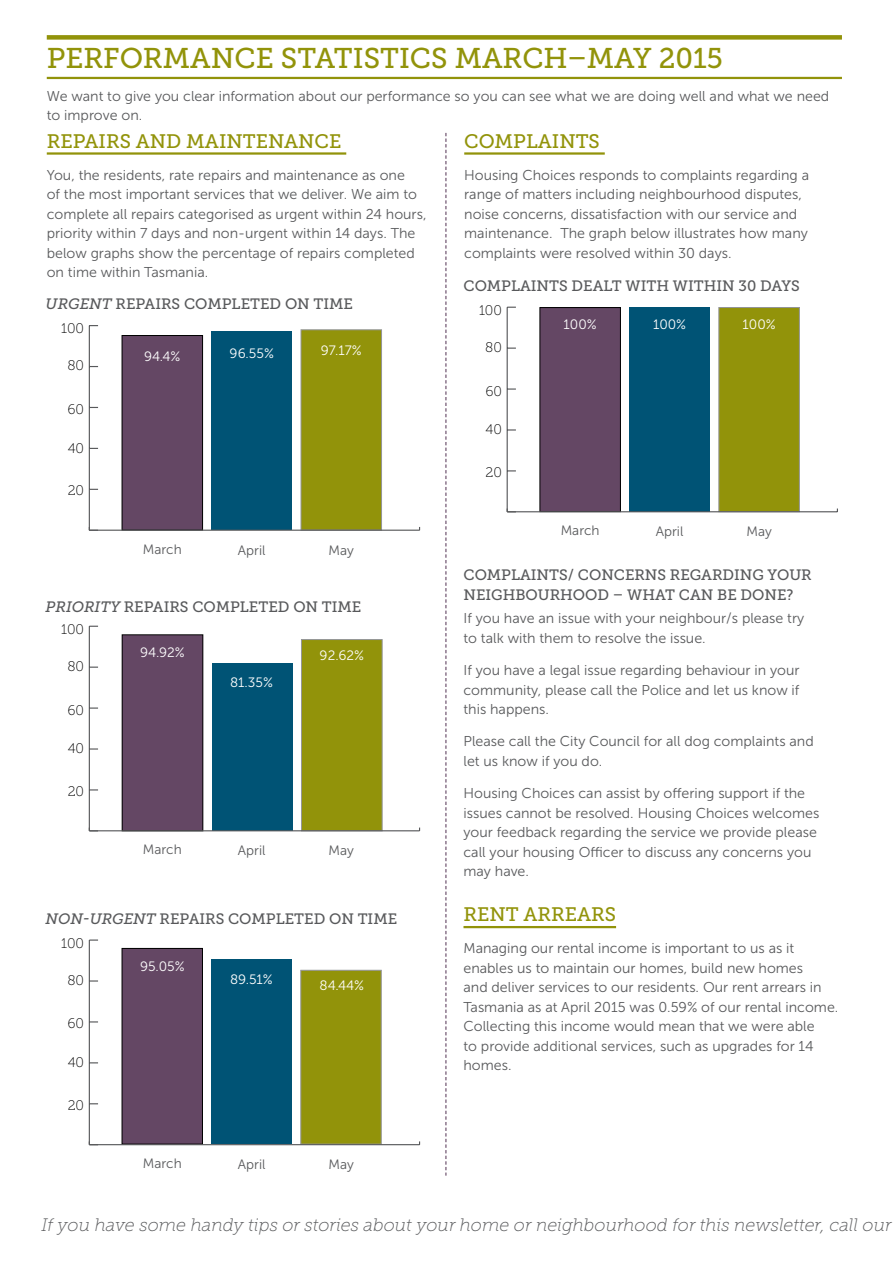
<style>
.page{position:relative;width:893px;height:1263px;background:#fff}
.page>*{position:absolute;margin:0;border:0;box-sizing:border-box;transform-origin:0 0}
.t1{font:28.5px "Museo Slab 500";color:#92930a}
.t2{font:19.5px "Museo Slab 500";color:#92930a}
.t3{font:italic 18px "Museo Slab 100";color:#58595b}
.t4{font:15px/19.5px "Museo Slab 500";color:#58595b}
.t5{font:14.25px/19.5px "Museo Sans 300";color:#58595b}
.t6{font:13.95px "Museo Slab 100";color:#000}
.t7{font:13.5px "Museo Sans 300";color:#fff}
.t8{font:13.5px "Museo Sans 300";color:#58595b}
.s1{font-style:italic}
</style>
<div class="page">
<hr style="left:47px;top:152px;width:299px;height:3px;background:#92930a">
<svg style="left:445px;top:133px;width:1px;height:1042px"></svg>
<hr style="left:464px;top:152px;width:141px;height:3px;background:#92930a">
<div style="left:301px;top:329px;width:81px;height:201px;background:#92930a;border:1px solid #939598"></div>
<div style="left:212px;top:331px;width:80px;height:199px;background:#005375"></div>
<div style="left:122px;top:335px;width:81px;height:195px;background:#644764"></div>
<div style="left:122px;top:335px;width:81px;height:195px;border:1px solid #000"></div>
<hr style="left:89px;top:326px;width:1px;height:204px;background:#58595b">
<hr style="left:89px;top:530px;width:331px;height:1px;background:#58595b">
<div style="left:301px;top:639px;width:81px;height:192px;background:#92930a;border:1px solid #939598"></div>
<div style="left:212px;top:663px;width:80px;height:168px;background:#005375"></div>
<div style="left:122px;top:635px;width:81px;height:196px;background:#644764"></div>
<div style="left:122px;top:634px;width:81px;height:197px;border:1px solid #000"></div>
<hr style="left:89px;top:626px;width:1px;height:205px;background:#58595b">
<svg style="left:90px;top:748px;width:8px;height:2px"></svg>
<svg style="left:90px;top:707px;width:8px;height:2px"></svg>
<hr style="left:89px;top:830px;width:331px;height:1px;background:#58595b">
<div style="left:301px;top:970px;width:80px;height:174px;background:#92930a"></div>
<div style="left:211px;top:960px;width:81px;height:184px;background:#005375"></div>
<div style="left:122px;top:948px;width:80px;height:196px;background:#644764"></div>
<div style="left:122px;top:948px;width:81px;height:196px;border:1px solid #000"></div>
<hr style="left:89px;top:940px;width:1px;height:205px;background:#58595b">
<svg style="left:89px;top:939px;width:9px;height:2px"></svg>
<hr style="left:89px;top:1144px;width:331px;height:1px;background:#58595b">
<div style="left:47px;top:35px;width:795px;height:5px;background:#92930a"></div>
<hr style="left:47px;top:77px;width:795px;height:2px;background:#92930a">
<hr style="left:463px;top:926px;width:153px;height:2px;background:#92930a">
<div style="left:719px;top:307px;width:81px;height:205px;background:#92930a;border:1px solid #939598"></div>
<div style="left:629px;top:307px;width:81px;height:205px;background:#005375"></div>
<div style="left:540px;top:308px;width:80px;height:204px;background:#644764"></div>
<div style="left:540px;top:307px;width:81px;height:205px;border:1px solid #000"></div>
<hr style="left:507px;top:307px;width:1px;height:205px;background:#58595b">
<svg style="left:508px;top:429px;width:8px;height:2px"></svg>
<svg style="left:508px;top:388px;width:8px;height:2px"></svg>
<hr style="left:507px;top:511px;width:330px;height:1px;background:#58595b">
<h1 class="t1" style="left:47px;top:43px;width:678px">PERFORMANCE STATISTICS MARCH–MAY 2015</h1>
<p class="t5" style="left:47px;top:86px;width:784px">We want to give you clear information about our performance so you can see what we are doing well and what we need to improve on.</p>
<h2 class="t2" style="left:47px;top:130px;width:296px">REPAIRS AND MAINTENANCE</h2>
<p class="t5" style="left:47px;top:165px;width:381px">You, the residents, rate repairs and maintenance as one<br>of the most important services that we deliver. We aim to complete all repairs categorised as urgent within 24 hours, priority within 7 days and non-urgent within 14 days. The below graphs show the percentage of repairs completed on time within Tasmania.</p>
<p class="t4" style="left:46px;top:294px;width:309px"><span class="s1">URGENT</span> REPAIRS COMPLETED ON TIME</p>
<p class="t6" style="left:61px;top:321px;width:25px">100</p>
<p class="t6" style="left:67px;top:358px;width:18px">80</p>
<p class="t6" style="left:68px;top:402px;width:18px">60</p>
<p class="t6" style="left:68px;top:440px;width:18px">40</p>
<p class="t6" style="left:68px;top:483px;width:18px">20</p>
<p class="t7" style="left:144px;top:349px;width:38px">94.4%</p>
<p class="t7" style="left:230px;top:346px;width:46px">96.55%</p>
<p class="t7" style="left:321px;top:343px;width:42px">97.17%</p>
<p class="t8" style="left:143px;top:542px;width:40px">March</p>
<p class="t8" style="left:238px;top:543px;width:29px">April</p>
<p class="t8" style="left:329px;top:543px;width:27px">May</p>
<p class="t4" style="left:46px;top:597px;width:317px"><span class="s1">PRIORITY</span> REPAIRS COMPLETED ON TIME</p>
<p class="t6" style="left:61px;top:622px;width:25px">100</p>
<p class="t6" style="left:67px;top:658px;width:18px">80</p>
<p class="t6" style="left:68px;top:702px;width:18px">60</p>
<p class="t6" style="left:68px;top:741px;width:18px">40</p>
<p class="t6" style="left:68px;top:784px;width:18px">20</p>
<p class="t7" style="left:140px;top:645px;width:46px">94.92%</p>
<p class="t7" style="left:230px;top:675px;width:44px">81.35%</p>
<p class="t7" style="left:320px;top:648px;width:46px">92.62%</p>
<p class="t8" style="left:143px;top:842px;width:40px">March</p>
<p class="t8" style="left:238px;top:843px;width:29px">April</p>
<p class="t8" style="left:329px;top:843px;width:27px">May</p>
<p class="t4" style="left:46px;top:909px;width:353px"><span class="s1">NON-URGENT</span> REPAIRS COMPLETED ON TIME</p>
<p class="t6" style="left:61px;top:936px;width:25px">100</p>
<p class="t6" style="left:67px;top:972px;width:18px">80</p>
<p class="t6" style="left:68px;top:1016px;width:18px">60</p>
<p class="t6" style="left:68px;top:1055px;width:18px">40</p>
<p class="t6" style="left:68px;top:1098px;width:18px">20</p>
<p class="t7" style="left:140px;top:959px;width:46px">95.05%</p>
<p class="t7" style="left:230px;top:972px;width:44px">89.51%</p>
<p class="t7" style="left:320px;top:978px;width:46px">84.44%</p>
<p class="t8" style="left:143px;top:1156px;width:40px">March</p>
<p class="t8" style="left:238px;top:1157px;width:29px">April</p>
<p class="t8" style="left:329px;top:1157px;width:27px">May</p>
<h2 class="t2" style="left:464px;top:130px;width:137px">COMPLAINTS</h2>
<p class="t5" style="left:464px;top:165px;width:346px">Housing Choices responds to complaints regarding a range of matters including neighbourhood disputes, noise concerns, dissatisfaction with our service and maintenance. The graph below illustrates how many complaints were resolved within 30 days.</p>
<p class="t4" style="left:463px;top:276px;width:338px">COMPLAINTS DEALT WITH WITHIN 30 DAYS</p>
<p class="t6" style="left:479px;top:303px;width:25px">100</p>
<p class="t6" style="left:485px;top:339px;width:18px">80</p>
<p class="t6" style="left:485px;top:383px;width:18px">60</p>
<p class="t6" style="left:485px;top:422px;width:18px">40</p>
<p class="t6" style="left:486px;top:465px;width:18px">20</p>
<p class="t7" style="left:564px;top:317px;width:35px">100%</p>
<p class="t7" style="left:653px;top:317px;width:35px">100%</p>
<p class="t7" style="left:742px;top:317px;width:35px">100%</p>
<p class="t8" style="left:561px;top:523px;width:40px">March</p>
<p class="t8" style="left:656px;top:524px;width:29px">April</p>
<p class="t8" style="left:746px;top:524px;width:27px">May</p>
<p class="t4" style="left:463px;top:565px;width:350px">COMPLAINTS/ CONCERNS REGARDING YOUR<br>NEIGHBOURHOOD – WHAT CAN BE DONE?</p>
<p class="t5" style="left:463px;top:609px;width:342px">If you have an issue with your neighbour/s please try to talk with them to resolve the issue.</p>
<p class="t5" style="left:463px;top:660px;width:337px;text-align:justify">If you have a legal issue regarding behaviour in your community, please call the Police and let us know if this happens.</p>
<p class="t5" style="left:463px;top:732px;width:352px">Please call the City Council for all dog complaints and let us know if you do.</p>
<p class="t5" style="left:463px;top:783px;width:357px">Housing Choices can assist by offering support if the issues cannot be resolved. Housing Choices welcomes your feedback regarding the service we provide please call your housing Officer to discuss any concerns you may have.</p>
<h2 class="t2" style="left:463px;top:903px;width:154px">RENT ARREARS</h2>
<p class="t5" style="left:463px;top:939px;width:376px">Managing our rental income is important to us as it enables us to maintain our homes, build new homes<br>and deliver services to our residents. Our rent arrears in Tasmania as at April 2015 was 0.59% of our rental income.<br>Collecting this income would mean that we were able<br>to provide additional services, such as upgrades for 14 homes.</p>
<p class="t3" style="left:41px;top:1215px;width:852px">If you have some handy tips or stories about your home or neighbourhood for this newsletter, call our</p>
</div>
